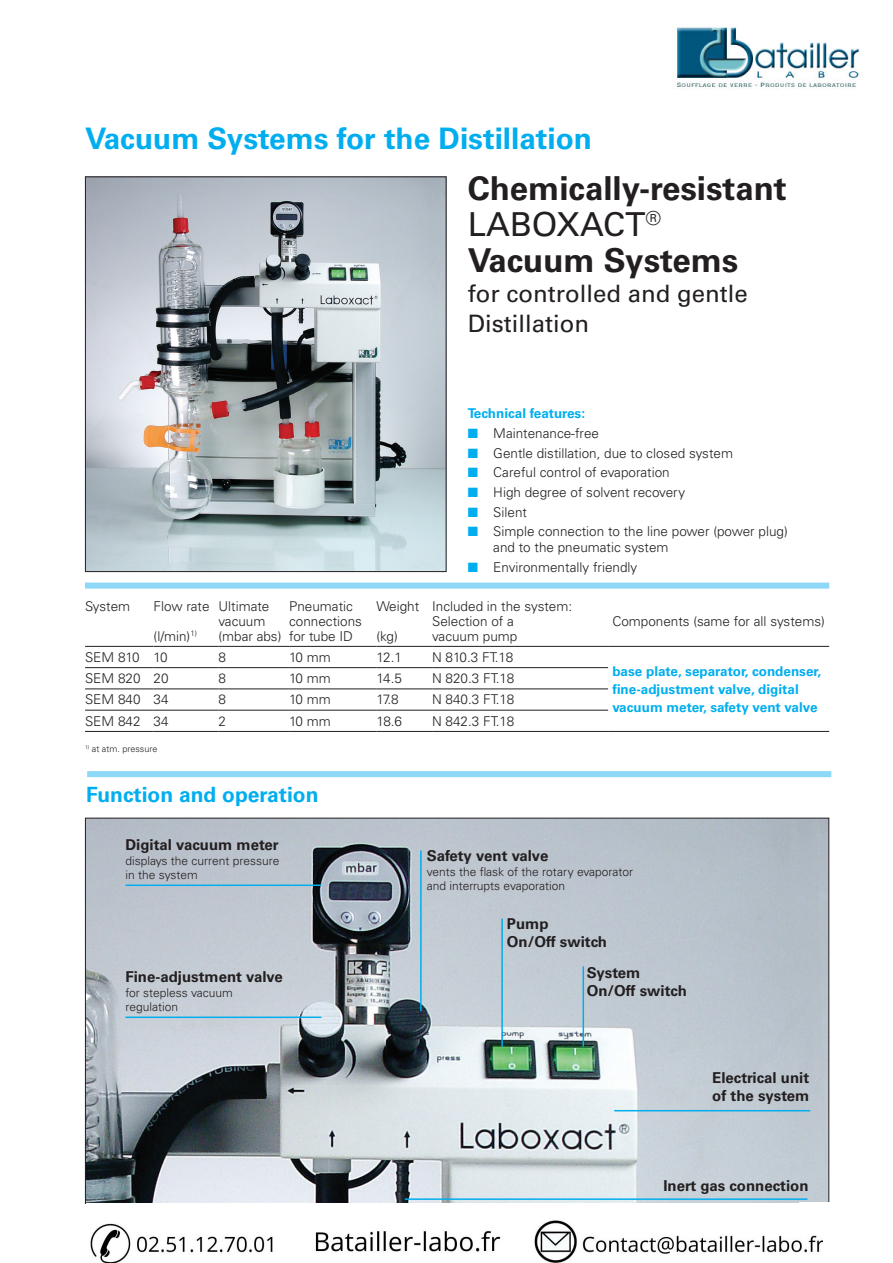
<style>
.page{position:relative;width:893px;height:1263px;background:#fff}
.page>*{position:absolute;margin:0;border:0;box-sizing:border-box;transform-origin:0 0}
.t1{font:700 33px/36px "Univers LT Std";color:#231f20}
.t2{font:700 29.7px "Univers LT Std";color:#00aeef}
.t3{font:24px/30px "Univers LT Std";color:#231f20}
.t4{font:700 21px "Univers LT Std";color:#00aeef}
.t5{font:700 15px/18px "Univers LT Std";color:#231f20}
.t6{font:300 13.5px/15px "Univers LT Std";color:#231f20}
.t7{font:700 13.5px/18px "Univers LT Std";color:#00aeef}
.t8{font:300 12px/14.4px "Univers LT Std";color:#231f20}
.t9{font:300 9px "Univers LT Std";color:#231f20}
.s1{font-weight:400}
.s2{color:#00aeef}
</style>
<div class="page">
<img style="left:87px;top:178px;width:357px;height:392px">
<div style="left:85px;top:176px;width:361px;height:396px;border:1px solid #231f20"></div>
<img style="left:87px;top:820px;width:740px;height:383px">
<div style="left:85px;top:583px;width:744px;height:6px;background:#8dd7f7"></div>
<div style="left:87px;top:771px;width:744px;height:6px;background:#8dd7f7"></div>
<hr style="left:85px;top:646px;width:69px;height:1px;background:#231f20">
<hr style="left:154px;top:646px;width:64px;height:1px;background:#231f20">
<hr style="left:218px;top:646px;width:71px;height:1px;background:#231f20">
<hr style="left:289px;top:646px;width:87px;height:1px;background:#231f20">
<hr style="left:376px;top:646px;width:56px;height:1px;background:#231f20">
<hr style="left:432px;top:646px;width:176px;height:1px;background:#231f20">
<hr style="left:608px;top:646px;width:221px;height:1px;background:#231f20">
<hr style="left:85px;top:667px;width:69px;height:1px;background:#231f20">
<hr style="left:154px;top:667px;width:64px;height:1px;background:#231f20">
<hr style="left:218px;top:667px;width:71px;height:1px;background:#231f20">
<hr style="left:289px;top:667px;width:87px;height:1px;background:#231f20">
<hr style="left:376px;top:667px;width:56px;height:1px;background:#231f20">
<hr style="left:432px;top:667px;width:176px;height:1px;background:#231f20">
<hr style="left:85px;top:688px;width:69px;height:1px;background:#231f20">
<hr style="left:154px;top:688px;width:64px;height:1px;background:#231f20">
<hr style="left:218px;top:688px;width:71px;height:1px;background:#231f20">
<hr style="left:289px;top:688px;width:87px;height:1px;background:#231f20">
<hr style="left:376px;top:688px;width:56px;height:1px;background:#231f20">
<hr style="left:432px;top:688px;width:176px;height:1px;background:#231f20">
<hr style="left:85px;top:710px;width:69px;height:1px;background:#231f20">
<hr style="left:154px;top:710px;width:64px;height:1px;background:#231f20">
<hr style="left:218px;top:710px;width:71px;height:1px;background:#231f20">
<hr style="left:289px;top:710px;width:87px;height:1px;background:#231f20">
<hr style="left:376px;top:710px;width:56px;height:1px;background:#231f20">
<hr style="left:432px;top:710px;width:176px;height:1px;background:#231f20">
<hr style="left:85px;top:731px;width:69px;height:1px;background:#231f20">
<hr style="left:154px;top:731px;width:64px;height:1px;background:#231f20">
<hr style="left:218px;top:731px;width:71px;height:1px;background:#231f20">
<hr style="left:289px;top:731px;width:87px;height:1px;background:#231f20">
<hr style="left:376px;top:731px;width:56px;height:1px;background:#231f20">
<hr style="left:432px;top:731px;width:176px;height:1px;background:#231f20">
<hr style="left:608px;top:731px;width:221px;height:1px;background:#231f20">
<hr style="left:125px;top:884px;width:196px;height:2px;background:#00aeef">
<hr style="left:420px;top:850px;width:2px;height:161px;background:#00aeef">
<hr style="left:501px;top:918px;width:2px;height:129px;background:#00aeef">
<hr style="left:583px;top:966px;width:1px;height:81px;background:#00aeef">
<hr style="left:125px;top:1016px;width:196px;height:2px;background:#00aeef">
<hr style="left:614px;top:1110px;width:196px;height:1px;background:#00aeef">
<hr style="left:405px;top:1198px;width:402px;height:2px;background:#00aeef">
<img style="left:676px;top:27px;width:183px;height:62px">
<img style="left:90px;top:1220px;width:733px;height:43px">
<div style="left:76px;top:1204px;width:21px;height:23px;background:#fff"></div>
<hr style="left:70px;top:1227px;width:25px;height:3px;background:#fff">
<div style="left:799px;top:1202px;width:58px;height:32px;background:#fff"></div>
<h2 class="t2" style="left:85px;top:121px;width:508px">Vacuum Systems for the Distillation</h2>
<h1 class="t1" style="left:468px;top:171px;width:320px">Chemically-resistant<br><span class="s1">LABOXACT</span><sup>®<br></sup>Vacuum Systems</h1>
<h3 class="t3" style="left:468px;top:279px;width:282px">for controlled and gentle<br>Distillation</h3>
<p class="t6" style="left:85px;top:598px;width:47px">System</p>
<p class="t6" style="left:154px;top:598px;width:57px">Flow rate</p>
<p class="t6" style="left:154px;top:628px;width:45px">(l/min)<sup>1)</sup></p>
<p class="t6" style="left:218px;top:598px;width:65px">Ultimate vacuum (mbar abs)</p>
<p class="t6" style="left:289px;top:598px;width:74px">Pneumatic connections for tube ID</p>
<p class="t6" style="left:376px;top:598px;width:44px">Weight</p>
<p class="t6" style="left:376px;top:628px;width:23px">(kg)</p>
<p class="t7" style="left:468px;top:404px;width:119px">Technical features:</p>
<p class="t6" style="left:468px;top:426px;width:133px"><span class="s2">■</span> Maintenance-free</p>
<p class="t6" style="left:468px;top:445px;width:267px"><span class="s2">■</span> Gentle distillation, due to closed system</p>
<p class="t6" style="left:468px;top:465px;width:204px"><span class="s2">■</span> Careful control of evaporation</p>
<p class="t6" style="left:468px;top:485px;width:219px"><span class="s2">■</span> High degree of solvent recovery</p>
<p class="t6" style="left:468px;top:504px;width:61px"><span class="s2">■</span> Silent</p>
<p class="t6" style="left:493px;top:523px;width:296px;line-height:16.2px;text-indent:-26px"><span class="s2">■</span> Simple connection to the line power (power plug) and to the pneumatic system</p>
<p class="t6" style="left:468px;top:560px;width:171px"><span class="s2">■</span> Environmentally friendly</p>
<p class="t6" style="left:432px;top:598px;width:142px">Included in the system:<br>Selection of a<br>vacuum pump</p>
<p class="t6" style="left:612px;top:613px;width:214px">Components (same for all systems)</p>
<p class="t6" style="left:85px;top:650px;width:84px">SEM 810 10</p>
<p class="t6" style="left:218px;top:650px;width:9px">8</p>
<p class="t6" style="left:289px;top:650px;width:43px">10 mm</p>
<p class="t6" style="left:376px;top:650px;width:27px">12.1</p>
<p class="t6" style="left:432px;top:650px;width:83px">N 810.3 FT.18</p>
<p class="t7" style="left:612px;top:662px;width:210px">base plate, separator, condenser, fine-adjustment valve, digital vacuum meter, safety vent valve</p>
<p class="t6" style="left:85px;top:671px;width:85px">SEM 820 20</p>
<p class="t6" style="left:218px;top:671px;width:9px">8</p>
<p class="t6" style="left:289px;top:671px;width:43px">10 mm</p>
<p class="t6" style="left:376px;top:671px;width:27px">14.5</p>
<p class="t6" style="left:432px;top:671px;width:84px">N 820.3 FT.18</p>
<p class="t6" style="left:85px;top:692px;width:85px">SEM 840 34</p>
<p class="t6" style="left:218px;top:692px;width:9px">8</p>
<p class="t6" style="left:289px;top:692px;width:43px">10 mm</p>
<p class="t6" style="left:376px;top:692px;width:24px">17.8</p>
<p class="t6" style="left:432px;top:692px;width:84px">N 840.3 FT.18</p>
<p class="t6" style="left:85px;top:713px;width:85px">SEM 842 34</p>
<p class="t6" style="left:218px;top:713px;width:9px">2</p>
<p class="t6" style="left:289px;top:713px;width:43px">10 mm</p>
<p class="t6" style="left:376px;top:713px;width:27px">18.6</p>
<p class="t6" style="left:432px;top:713px;width:84px">N 842.3 FT.18</p>
<p class="t9" style="left:85px;top:744px;width:74px"><sup>1)</sup> at atm. pressure</p>
<h3 class="t4" style="left:86px;top:782px;width:234px">Function and operation</h3>
<p class="t5" style="left:125px;top:836px;width:155px">Digital vacuum meter</p>
<p class="t8" style="left:125px;top:853px;width:156px">displays the current pressure in the system</p>
<p class="t5" style="left:427px;top:847px;width:123px">Safety vent valve</p>
<p class="t8" style="left:427px;top:864px;width:208px">vents the flask of the rotary evaporator and interrupts evaporation</p>
<p class="t5" style="left:507px;top:915px;width:102px">Pump<br>On/Off switch</p>
<p class="t5" style="left:587px;top:963px;width:102px">System<br>On/Off switch</p>
<p class="t5" style="left:125px;top:968px;width:159px">Fine-adjustment valve</p>
<p class="t8" style="left:125px;top:985px;width:109px">for stepless vacuum regulation</p>
<p class="t5" style="left:712px;top:1068px;width:99px">Electrical unit of the system</p>
<p class="t5" style="left:663px;top:1177px;width:147px">Inert gas connection</p>
</div>
